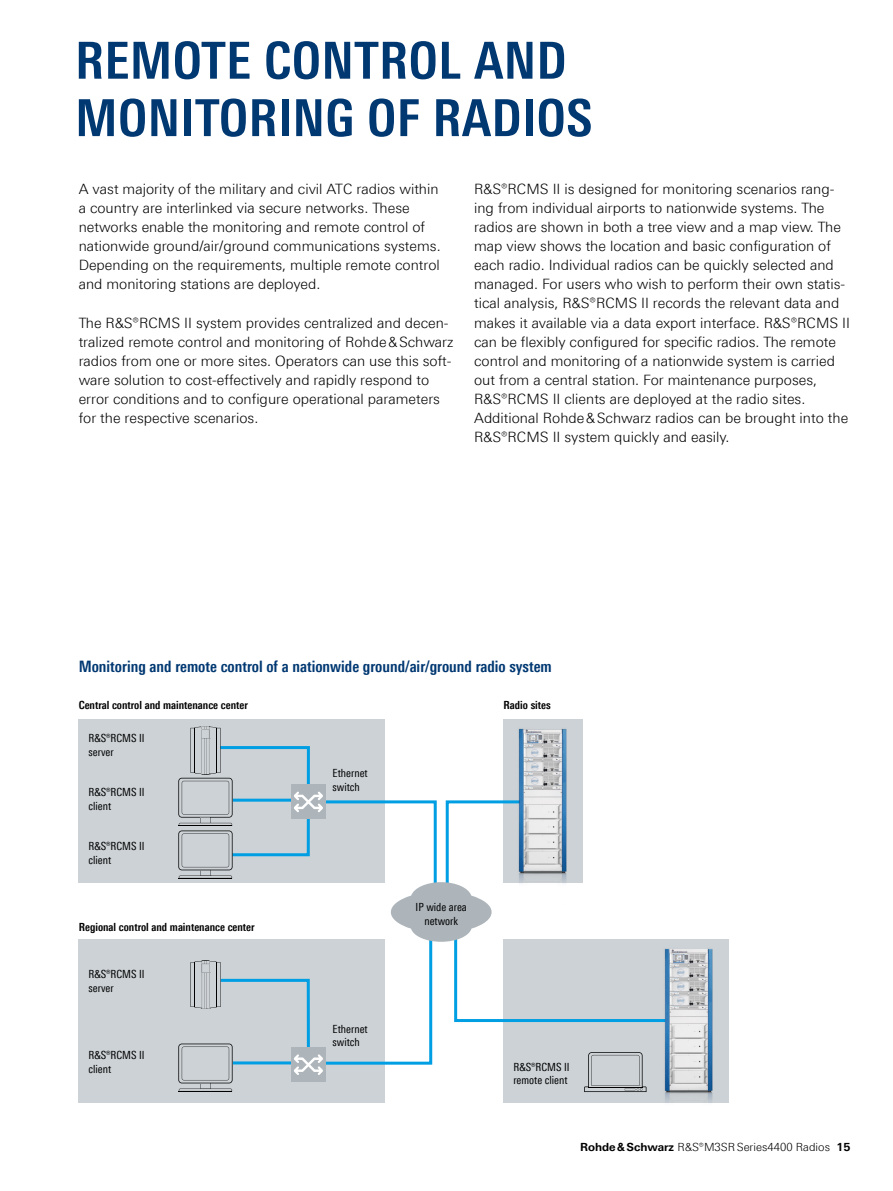
<style>
.page{position:relative;width:893px;height:1191px;background:#fff}
.page>*{position:absolute;margin:0;border:0;box-sizing:border-box;transform-origin:0 0}
.Seiten_Headline_34Pt{font:700 51px/57.4px "Linotype Univers 620 Cn";letter-spacing:.01em;color:#003872}
.Grafik-Tabelle_Übers{font:700 15.75px "Linotype Univers 620 Cn";color:#003872}
.Haupttext{font:300 14.25px/19.2px "Linotype Univers 330";color:#000}
.t1{font:11.25px/13.5px "Linotype Univers 420 Cn";color:#000}
.t2{font:700 11.25px "Linotype Univers 620 Cn";color:#000}
.t3{font:300 11.25px "Linotype Univers 330";color:#000}
.s1{font-family:"Linotype Univers 630";font-weight:700}
</style>
<div class="page">
<div style="left:79px;top:719px;width:306px;height:164px;background:#cdd2d6"></div>
<div style="left:79px;top:938px;width:306px;height:164px;background:#cdd2d6"></div>
<div style="left:504px;top:719px;width:79px;height:164px;background:#cdd2d6"></div>
<div style="left:504px;top:938px;width:225px;height:164px;background:#cdd2d6"></div>
<img style="left:664px;top:948px;width:49px;height:155px">
<img style="left:668px;top:949px;width:44px;height:142px">
<svg style="left:178px;top:726px;width:490px;height:366px"></svg>
<img style="left:518px;top:728px;width:50px;height:176px">
<img style="left:520px;top:729px;width:46px;height:143px">
<p class="Seiten_Headline_34Pt" style="left:75px;top:31px;width:519px">REMOTE CONTROL AND<br>MONITORING OF RADIOS</p>
<p class="Haupttext" style="left:79px;top:179px;width:363px">A vast majority of the military and civil ATC radios within a country are interlinked via secure networks. These networks enable the monitoring and remote control of nationwide ground/air/ground communications systems.<br>Depending on the requirements, multiple remote control and monitoring stations are deployed.</p>
<p class="Haupttext" style="left:79px;top:313px;width:376px">The R&amp;S®RCMS II system provides centralized and decen&shy;tralized remote control and monitoring of Rohde&amp;Schwarz radios from one or more sites. Operators can use this soft&shy;ware solution to cost-effectively and rapidly respond to error conditions and to configure operational parameters for the respective scenarios.</p>
<p class="Haupttext" style="left:474px;top:179px;width:377px">R&amp;S®RCMS II is designed for monitoring scenarios rang&shy;ing from individual airports to nationwide systems. The radios are shown in both a tree view and a map view. The map view shows the location and basic configuration of each radio. Individual radios can be quickly selected and managed. For users who wish to perform their own statis&shy;tical analysis, R&amp;S®RCMS II records the relevant data and makes it available via a data export interface. R&amp;S®RCMS II can be flexibly configured for specific radios. The remote control and monitoring of a nationwide system is carried out from a central station. For maintenance purposes, R&amp;S®RCMS II clients are deployed at the radio sites.<br>Additional Rohde&amp;Schwarz radios can be brought into the R&amp;S®RCMS II system quickly and easily.</p>
<p class="Grafik-Tabelle_Übers" style="left:79px;top:657px;width:475px">Monitoring and remote control of a nationwide ground/air/ground radio system</p>
<p class="t2" style="left:79px;top:698px;width:171px">Central control and maintenance center</p>
<p class="t2" style="left:504px;top:698px;width:49px">Radio sites</p>
<p class="t1" style="left:89px;top:731px;width:58px">R&amp;S®RCMS II server</p>
<p class="t1" style="left:89px;top:785px;width:58px">R&amp;S®RCMS II client</p>
<p class="t1" style="left:89px;top:839px;width:58px">R&amp;S®RCMS II client</p>
<p class="t2" style="left:79px;top:920px;width:178px">Regional control and maintenance center</p>
<p class="t1" style="left:89px;top:967px;width:58px">R&amp;S®RCMS II server</p>
<p class="t1" style="left:89px;top:1048px;width:58px">R&amp;S®RCMS II client</p>
<p class="t1" style="left:333px;top:766px;width:37px">Ethernet switch</p>
<p class="t1" style="left:333px;top:1021px;width:37px">Ethernet switch</p>
<p class="t1" style="left:416px;top:900px;width:53px;text-align:center">IP wide area network</p>
<p class="t1" style="left:513px;top:1060px;width:58px">R&amp;S®RCMS II remote client</p>
<p class="t3" style="left:580px;top:1140px;width:272px"><span class="s1">Rohde&amp;Schwarz</span> R&amp;S®M3SRSeries4400 Radios <span class="s1">15</span></p>
</div>
